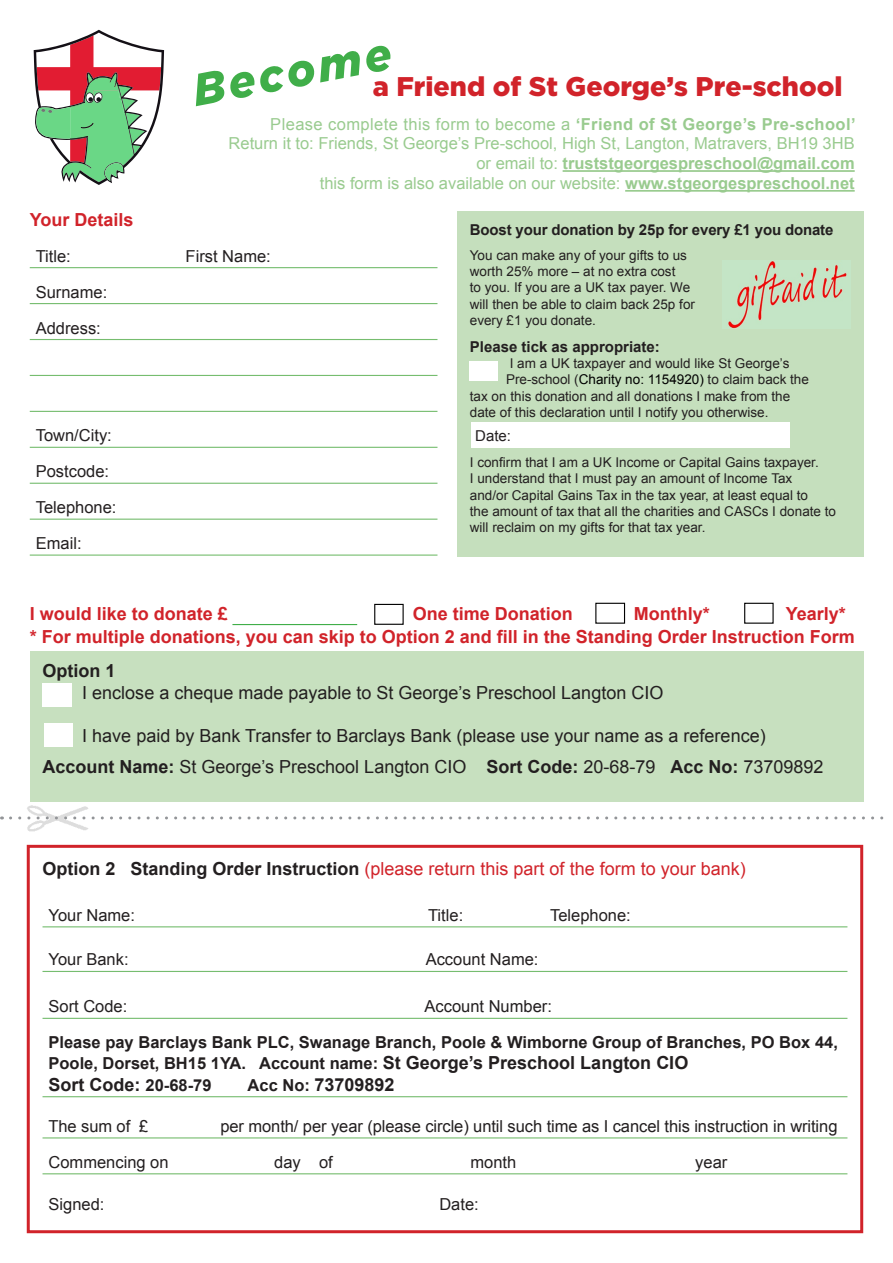
<style>
.page{position:relative;width:893px;height:1263px;background:#fff}
.page>*{position:absolute;margin:0;border:0;box-sizing:border-box;transform-origin:0 0}
.t1{font:italic 900 45px "Gotham";color:#40ae49}
.t2{font:900 27px "Gotham";color:#d1232a}
.t3{font:18px "Arial";color:#231f20}
.t4{font:700 18px "Arial";color:#d1232a}
.t5{font:18px "Arial";color:#d1232a}
.t6{font:700 18px "Arial";color:#231f20}
.t7{font:16.5px "Arial";color:#231f20}
.t8{font:700 16.5px/21.6px "Arial";color:#231f20}
.t9{font:16.5px "Arial";color:#99cb8f}
.t10{font:16.5px "Arial";letter-spacing:.025em;color:#99cb8f}
.t11{font:700 16.5px "Arial";color:#99cb8f}
.t12{font:700 15px "Arial";letter-spacing:-.01em;color:#231f20}
.t13{font:15px "Arial";color:#231f20}
.t14{font:13.5px/16.2px "Arial";color:#231f20}
.s1{font-weight:700}
.s2{font-weight:400}
.s3{color:#000}
.s4{font-weight:700;color:#231f20}
.s5{font-size:18px}
.s6{font-size:16.5px}
</style>
<div class="page">
<img style="left:19px;top:801px;width:80px;height:45px">
<svg style="left:34px;top:30px;width:130px;height:155px"></svg>
<hr style="left:563px;top:170px;width:292px;height:2px;background:#99cb8f">
<hr style="left:625px;top:190px;width:230px;height:2px;background:#99cb8f">
<hr style="left:30px;top:303px;width:407px;height:1px;background:#76bd6f">
<hr style="left:30px;top:339px;width:407px;height:1px;background:#76bd6f">
<hr style="left:30px;top:375px;width:407px;height:1px;background:#76bd6f">
<hr style="left:30px;top:411px;width:407px;height:1px;background:#76bd6f">
<hr style="left:30px;top:447px;width:407px;height:1px;background:#76bd6f">
<hr style="left:30px;top:483px;width:407px;height:1px;background:#76bd6f">
<hr style="left:30px;top:519px;width:407px;height:1px;background:#76bd6f">
<hr style="left:30px;top:267px;width:407px;height:1px;background:#76bd6f">
<hr style="left:30px;top:554px;width:407px;height:2px;background:#76bd6f">
<div style="left:457px;top:211px;width:406px;height:346px;background:#c5dfbd"></div>
<img style="left:727px;top:261px;width:120px;height:67px">
<div style="left:469px;top:361px;width:28px;height:20px;background:#fff"></div>
<div style="left:471px;top:422px;width:318px;height:26px;background:#fff"></div>
<hr style="left:232px;top:624px;width:125px;height:1px;background:#40ae49">
<div style="left:374px;top:604px;width:30px;height:21px;border:1px solid #000"></div>
<div style="left:595px;top:603px;width:30px;height:21px;border:1px solid #000"></div>
<div style="left:744px;top:603px;width:30px;height:21px;border:1px solid #000"></div>
<div style="left:30px;top:651px;width:833px;height:150px;background:#c7e0bf"></div>
<div style="left:43px;top:683px;width:29px;height:24px;background:#fff"></div>
<div style="left:44px;top:723px;width:28px;height:23px;background:#fff"></div>
<svg style="left:11px;top:816px;width:873px;height:3px"></svg>
<hr style="left:43px;top:971px;width:804px;height:1px;background:#76bd6f">
<hr style="left:43px;top:1018px;width:804px;height:1px;background:#76bd6f">
<hr style="left:43px;top:1096px;width:804px;height:1px;background:#76bd6f">
<hr style="left:43px;top:1137px;width:804px;height:1px;background:#76bd6f">
<hr style="left:43px;top:1173px;width:804px;height:1px;background:#76bd6f">
<hr style="left:43px;top:926px;width:804px;height:1px;background:#76bd6f">
<div style="left:27px;top:845px;width:836px;height:388px;border:3px solid #d1232a"></div>
<p class="t1" style="left:188px;top:65px;width:202px;rotate:-11deg">Become</p>
<p class="t2" style="left:373px;top:71px;width:471px">a Friend of St George’s Pre-school</p>
<p class="t10" style="left:270px;top:113px;width:587px">Please complete this form to become a <span class="s1">‘Friend of St George’s Pre-school’</span></p>
<p class="t9" style="left:229px;top:133px;width:628px">Return it to: Friends, St George’s Pre-school, High St, Langton, Matravers, BH19 3HB</p>
<p class="t11" style="left:476px;top:152px;width:380px"><span class="s2">or email to:</span> truststgeorgespreschool@gmail.com</p>
<p class="t9" style="left:320px;top:172px;width:536px">this form is also available on our website: <span class="s1">www.stgeorgespreschool.net</span></p>
<p class="t4" style="left:30px;top:207px;width:105px">Your Details</p>
<p class="t7" style="left:36px;top:245px;width:37px">Title:</p>
<p class="t7" style="left:186px;top:245px;width:87px">First Name:</p>
<p class="t7" style="left:36px;top:281px;width:73px">Surname:</p>
<p class="t7" style="left:36px;top:317px;width:67px">Address:</p>
<p class="t7" style="left:36px;top:425px;width:78px">Town/City:</p>
<p class="t7" style="left:36px;top:461px;width:75px">Postcode:</p>
<p class="t7" style="left:36px;top:497px;width:82px">Telephone:</p>
<p class="t7" style="left:36px;top:532px;width:47px">Email:</p>
<p class="t12" style="left:470px;top:220px;width:365px">Boost your donation by 25p for every £1 you donate</p>
<p class="t14" style="left:470px;top:247px;width:227px">You can make any of your gifts to us worth 25% more – at no extra cost<br>to you. If you are a UK tax payer. We will then be able to claim back 25p for every £1 you donate.</p>
<p class="t12" style="left:470px;top:337px;width:192px">Please tick as appropriate:</p>
<p class="t14" style="left:510px;top:355px;width:281px">I am a UK taxpayer and would like St George’s</p>
<p class="t14" style="left:506px;top:372px;width:304px">Pre-school (<span class="s3">Charity no: 1154920)</span> to claim back the</p>
<p class="t14" style="left:470px;top:388px;width:322px">tax on this donation and all donations I make from the</p>
<p class="t14" style="left:470px;top:404px;width:300px">date of this declaration until I notify you otherwise.</p>
<p class="t14" style="left:470px;top:454px;width:350px">I confirm that I am a UK Income or Capital Gains taxpayer.</p>
<p class="t14" style="left:470px;top:471px;width:324px">I understand that I must pay an amount of Income Tax</p>
<p class="t14" style="left:470px;top:487px;width:340px">and/or Capital Gains Tax in the tax year, at least equal to</p>
<p class="t14" style="left:470px;top:503px;width:368px">the amount of tax that all the charities and CASCs I donate to will reclaim on my gifts for that tax year.</p>
<p class="t13" style="left:475px;top:426px;width:37px">Date:</p>
<p class="t4" style="left:30px;top:602px;width:200px">I would like to donate £</p>
<p class="t4" style="left:413px;top:602px;width:162px">One time Donation</p>
<p class="t4" style="left:634px;top:602px;width:77px">Monthly*</p>
<p class="t4" style="left:786px;top:602px;width:62px">Yearly*</p>
<p class="t4" style="left:30px;top:625px;width:827px">* For multiple donations, you can skip to Option 2 and fill in the Standing Order Instruction Form</p>
<p class="t6" style="left:43px;top:659px;width:75px">Option 1</p>
<p class="t3" style="left:82px;top:681px;width:583px">I enclose a cheque made payable to St George’s Preschool Langton CIO</p>
<p class="t3" style="left:82px;top:724px;width:685px">I have paid by Bank Transfer to Barclays Bank (please use your name as a reference)</p>
<p class="t3" style="left:43px;top:755px;width:782px"><span class="s1">Account Name:</span> St George’s Preschool Langton CIO <span class="s1">Sort Code:</span> 20-68-79 <span class="s1">Acc No:</span> 73709892</p>
<p class="t5" style="left:43px;top:857px;width:705px"><span class="s4">Option 2 Standing Order Instruction</span> (please return this part of the form to your bank)</p>
<p class="t7" style="left:49px;top:904px;width:88px">Your Name:</p>
<p class="t7" style="left:428px;top:904px;width:37px">Title:</p>
<p class="t7" style="left:550px;top:904px;width:82px">Telephone:</p>
<p class="t7" style="left:49px;top:949px;width:82px">Your Bank:</p>
<p class="t7" style="left:426px;top:949px;width:114px">Account Name:</p>
<p class="t7" style="left:49px;top:996px;width:80px">Sort Code:</p>
<p class="t7" style="left:424px;top:996px;width:129px">Account Number:</p>
<p class="t8" style="left:49px;top:1031px;width:791px">Please pay Barclays Bank PLC, Swanage Branch, Poole &amp; Wimborne Group of Branches, PO Box 44,<br>Poole, Dorset, BH15 1YA. Account name: <span class="s5">St George’s Preschool Langton CIO</span></p>
<p class="t6" style="left:49px;top:1072px;width:165px">Sort Code: <span class="s6">20-68-79</span></p>
<p class="t6" style="left:248px;top:1072px;width:148px"><span class="s6">Acc No:</span> 73709892</p>
<p class="t7" style="left:49px;top:1115px;width:101px">The sum of £</p>
<p class="t7" style="left:220px;top:1115px;width:619px">per month/ per year (please circle) until such time as I cancel this instruction in writing</p>
<p class="t7" style="left:49px;top:1151px;width:122px">Commencing on</p>
<p class="t7" style="left:274px;top:1151px;width:60px">day of</p>
<p class="t7" style="left:470px;top:1151px;width:47px">month</p>
<p class="t7" style="left:695px;top:1151px;width:34px">year</p>
<p class="t7" style="left:49px;top:1193px;width:57px">Signed:</p>
<p class="t7" style="left:439px;top:1193px;width:41px">Date:</p>
</div>
